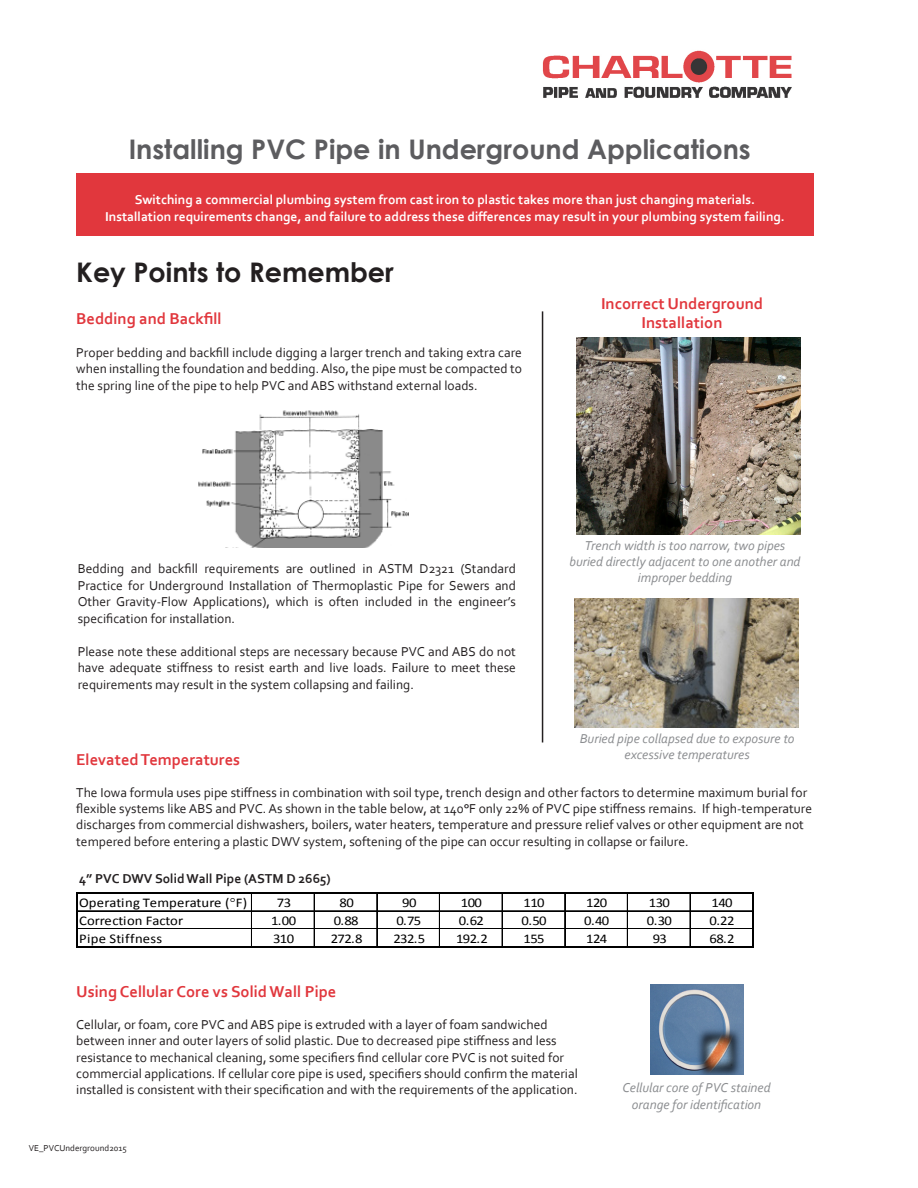
<style>
.page{position:relative;width:918px;height:1188px;background:#fff}
.page>*{position:absolute;margin:0;border:0;box-sizing:border-box;transform-origin:0 0}
.t1{font:700 27px "Century Gothic";color:#5c5c5f}
.t2{font:700 27px "Century Gothic";color:#231f20}
.t3{font:700 16.5px/19.8px "Corbel";color:#e1373d;text-align:center}
.t4{font:13.5px/16.5px "Corbel";color:#231f20;text-align:justify}
.t5{font:700 13.5px "Corbel";color:#fff}
.t6{font:italic 13.5px/16.2px "Corbel";color:#8b8d90;text-align:center}
.t7{font:700 13.5px "Corbel";color:#231f20}
.t8{font:13.35px "Calibri";letter-spacing:-.015em;color:#000;scale:1.1 1}
.t9{font:13.35px "Calibri";letter-spacing:.005em;color:#000;scale:1.1 1}
.t10{font:13.35px "Calibri";letter-spacing:.015em;color:#000;scale:1.1 1}
.t11{font:9px "Corbel";color:#231f20}
</style>
<div class="page">
<img style="left:542px;top:50px;width:250px;height:48px">
<img style="left:577px;top:338px;width:223px;height:197px">
<div style="left:76px;top:173px;width:738px;height:63px;background:#e1373d"></div>
<img style="left:198px;top:410px;width:211px;height:137px">
<img style="left:574px;top:599px;width:225px;height:128px">
<hr style="left:542px;top:311px;width:1px;height:431px;background:#231f20">
<hr style="left:76px;top:892px;width:2px;height:56px;background:#000">
<hr style="left:251px;top:894px;width:1px;height:52px;background:#000">
<hr style="left:314px;top:894px;width:1px;height:52px;background:#000">
<hr style="left:377px;top:894px;width:1px;height:52px;background:#000">
<hr style="left:439px;top:894px;width:1px;height:52px;background:#000">
<hr style="left:502px;top:894px;width:1px;height:52px;background:#000">
<hr style="left:564px;top:894px;width:1px;height:52px;background:#000">
<hr style="left:565px;top:894px;width:1px;height:52px;background:#000">
<hr style="left:627px;top:894px;width:1px;height:52px;background:#000">
<hr style="left:690px;top:894px;width:1px;height:52px;background:#000">
<hr style="left:752px;top:894px;width:2px;height:54px;background:#000">
<hr style="left:78px;top:892px;width:676px;height:2px;background:#000">
<hr style="left:78px;top:910px;width:674px;height:1px;background:#000">
<hr style="left:78px;top:911px;width:674px;height:1px;background:#000">
<hr style="left:78px;top:928px;width:674px;height:1px;background:#000">
<hr style="left:78px;top:929px;width:674px;height:1px;background:#000">
<hr style="left:78px;top:946px;width:676px;height:2px;background:#000">
<img style="left:650px;top:985px;width:93px;height:90px">
<p class="t1" style="left:129px;top:128px;width:624px">Installing PVC Pipe in Underground Applications</p>
<p class="t5" style="left:135px;top:191px;width:622px">Switching a commercial plumbing system from cast iron to plastic takes more than just changing materials.</p>
<p class="t5" style="left:105px;top:208px;width:681px">Installation requirements change, and failure to address these differences may result in your plumbing system failing.</p>
<p class="t2" style="left:76px;top:252px;width:319px">Key Points to Remember</p>
<p class="t3" style="left:76px;top:308px;width:147px">Bedding and Backfill</p>
<p class="t4" style="left:76px;top:344px;width:447px">Proper bedding and backfill include digging a larger trench and taking extra care when installing the foundation and bedding. Also, the pipe must be compacted to the spring line of the pipe to help PVC and ABS withstand external loads.</p>
<p class="t3" style="left:601px;top:293px;width:164px">Incorrect Underground<br>Installation</p>
<p class="t4" style="left:78px;top:560px;width:440px">Bedding and backfill requirements are outlined in ASTM D2321 (Standard Practice for Underground Installation of Thermoplastic Pipe for Sewers and Other Gravity-Flow Applications), which is often included in the engineer’s specification for installation.</p>
<p class="t4" style="left:78px;top:643px;width:440px">Please note these additional steps are necessary because PVC and ABS do not have adequate stiffness to resist earth and live loads. Failure to meet these requirements may result in the system collapsing and failing.</p>
<p class="t6" style="left:569px;top:537px;width:233px">Trench width is too narrow, two pipes buried directly adjacent to one another and improper bedding</p>
<p class="t6" style="left:580px;top:730px;width:216px">Buried pipe collapsed due to exposure to excessive temperatures</p>
<p class="t3" style="left:76px;top:749px;width:165px">Elevated Temperatures</p>
<p class="t4" style="left:76px;top:784px;width:737px;text-align:left">The Iowa formula uses pipe stiffness in combination with soil type, trench design and other factors to determine maximum burial for flexible systems like ABS and PVC. As shown in the table below, at 140°F only 22% of PVC pipe stiffness remains. If high-temperature discharges from commercial dishwashers, boilers, water heaters, temperature and pressure relief valves or other equipment are not tempered before entering a plastic DWV system, softening of the pipe can occur resulting in collapse or failure.</p>
<p class="t7" style="left:79px;top:871px;width:253px">4” PVC DWV Solid Wall Pipe (ASTM D 2665)</p>
<p class="t9" style="left:79px;top:894px;width:154px">Operating Temperature ( F)</p>
<p class="t8" style="left:277px;top:894px;width:15px">73</p>
<p class="t8" style="left:340px;top:894px;width:15px">80</p>
<p class="t8" style="left:402px;top:894px;width:15px">90</p>
<p class="t8" style="left:461px;top:894px;width:21px">100</p>
<p class="t8" style="left:524px;top:894px;width:21px">110</p>
<p class="t8" style="left:586px;top:894px;width:21px">120</p>
<p class="t8" style="left:649px;top:894px;width:21px">130</p>
<p class="t8" style="left:712px;top:894px;width:21px">140</p>
<p class="t8" style="left:79px;top:912px;width:96px">Correction Factor</p>
<p class="t8" style="left:271px;top:912px;width:24px">1.00</p>
<p class="t8" style="left:334px;top:912px;width:24px">0.88</p>
<p class="t8" style="left:396px;top:912px;width:24px">0.75</p>
<p class="t8" style="left:459px;top:912px;width:24px">0.62</p>
<p class="t8" style="left:522px;top:912px;width:24px">0.50</p>
<p class="t8" style="left:584px;top:912px;width:24px">0.40</p>
<p class="t8" style="left:647px;top:912px;width:24px">0.30</p>
<p class="t8" style="left:710px;top:912px;width:24px">0.22</p>
<p class="t10" style="left:79px;top:930px;width:77px">Pipe Stiffness</p>
<p class="t8" style="left:273px;top:930px;width:21px">310</p>
<p class="t8" style="left:331px;top:930px;width:31px">272.8</p>
<p class="t8" style="left:393px;top:930px;width:31px">232.5</p>
<p class="t8" style="left:456px;top:930px;width:31px">192.2</p>
<p class="t8" style="left:524px;top:930px;width:21px">155</p>
<p class="t8" style="left:586px;top:930px;width:21px">124</p>
<p class="t8" style="left:653px;top:930px;width:15px">93</p>
<p class="t8" style="left:710px;top:930px;width:24px">68.2</p>
<p class="t3" style="left:76px;top:981px;width:262px">Using Cellular Core vs Solid Wall Pipe</p>
<p class="t4" style="left:76px;top:1016px;width:503px;text-align:left">Cellular, or foam, core PVC and ABS pipe is extruded with a layer of foam sandwiched between inner and outer layers of solid plastic. Due to decreased pipe stiffness and less resistance to mechanical cleaning, some specifiers find cellular core PVC is not suited for commercial applications. If cellular core pipe is used, specifiers should confirm the material installed is consistent with their specification and with the requirements of the application.</p>
<p class="t11" style="left:29px;top:1143px;width:99px">VE_PVCUnderground2015</p>
<p class="t6" style="left:622px;top:1079px;width:150px">Cellular core of PVC stained orange for identification</p>
</div>
